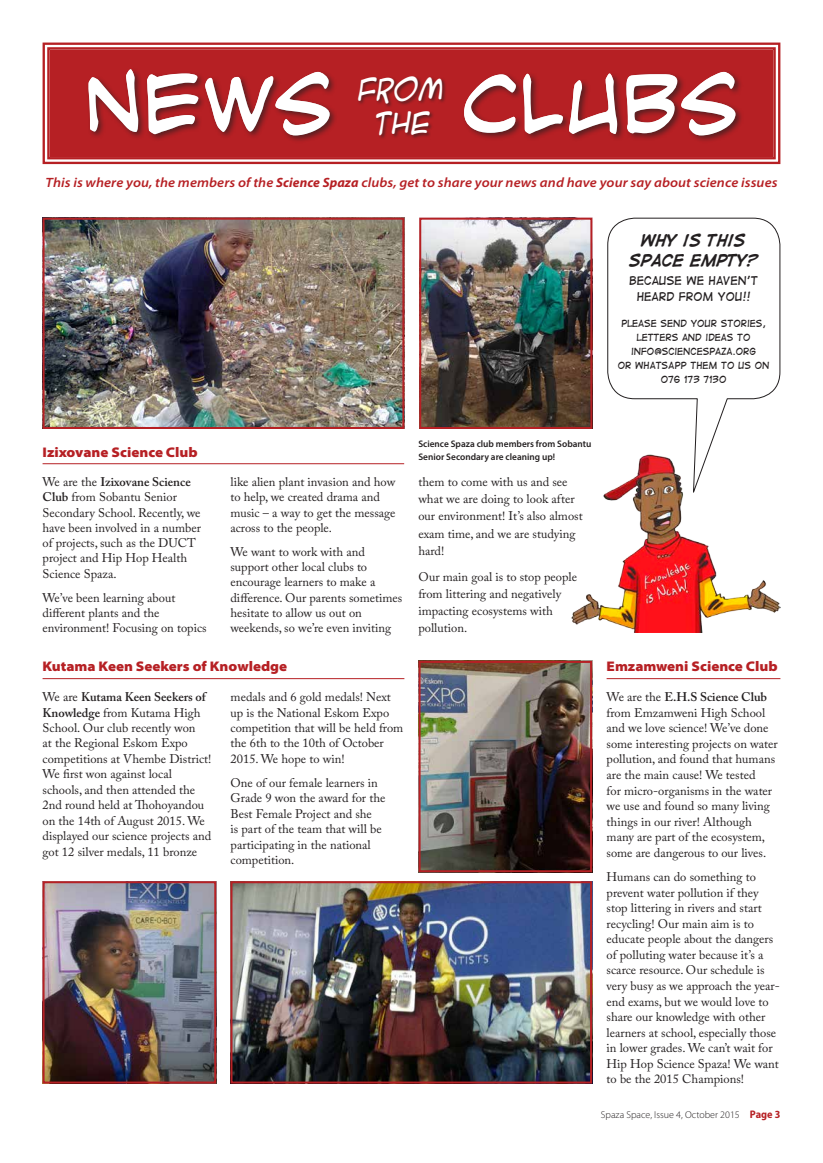
<style>
.page{position:relative;width:823px;height:1163px;background:#fff}
.page>*{position:absolute;margin:0;border:0;box-sizing:border-box;transform-origin:0 0}
.t1{font:86.4px "Smack Attack Glyphs";letter-spacing:.02em;color:#fff}
.t2{font:italic 29.2px/33.8px "ACME Secret Agent";color:#fff;text-align:center}
.t3{font:900 semi-expanded 14px "Myriad Pro";color:#b62024}
.t4{font:700 14px/20px "Digital Strip";color:#231f20;text-align:center}
.t5{font:italic 600 semi-expanded 13.5px "Myriad Pro";letter-spacing:.005em;color:#b62024}
.t6{font:12.5px/15.6px "Adobe Caslon Pro";color:#231f20}
.t7{font:11px/16px "Digital Strip";color:#231f20;text-align:center}
.t8{font:300 10px "Myriad Pro";color:#231f20}
.t9{font:600 9.5px/13px "Myriad Pro";color:#231f20}
.t10{font:9px/14px "Digital Strip";color:#231f20;text-align:center}
.s1{font-weight:700;font-stretch:normal}
.s2{font-weight:600}
.s3{font-weight:700;font-stretch:semi-condensed;font-size:11px;color:#b62024}
</style>
<div class="page">
<svg style="left:42px;top:42px;width:739px;height:123px;background:#c04145"></svg>
<div style="left:47px;top:47px;width:728px;height:112px;border:2px solid #b62024"></div>
<div style="left:86px;top:67px;width:657px;height:77px;background:#231f20;opacity:.65"></div>
<div style="left:357px;top:75px;width:89px;height:65px;background:#231f20;opacity:.65"></div>
<hr style="left:43px;top:463px;width:361px;height:1px;background:#b62024">
<hr style="left:43px;top:678px;width:361px;height:1px;background:#b62024">
<hr style="left:606px;top:678px;width:174px;height:1px;background:#b62024">
<img style="left:46px;top:884px;width:167px;height:196px">
<div style="left:43px;top:881px;width:173px;height:202px;border:2px solid #b62024"></div>
<img style="left:421px;top:663px;width:167px;height:206px">
<div style="left:418px;top:660px;width:173px;height:212px;border:2px solid #b62024"></div>
<img style="left:233px;top:884px;width:355px;height:196px">
<div style="left:230px;top:881px;width:361px;height:202px;border:2px solid #b62024"></div>
<img style="left:46px;top:221px;width:355px;height:205px">
<div style="left:43px;top:218px;width:361px;height:211px;border:2px solid #b62024"></div>
<img style="left:422px;top:221px;width:167px;height:205px">
<div style="left:419px;top:218px;width:173px;height:211px;border:2px solid #b62024"></div>
<img style="left:571px;top:493px;width:209px;height:139px">
<svg style="left:606px;top:217px;width:174px;height:281px"></svg>
<h1 class="t1" style="left:85px;top:58px;width:249px">NEwS</h1>
<h1 class="t1" style="left:461px;top:58px;width:278px">CLUBS</h1>
<h2 class="t2" style="left:358px;top:71px;width:87px">FROM<br>THE</h2>
<p class="t5" style="left:45px;top:175px;width:733px">This is where you, the members of the <span class="s1">Science Spaza</span> clubs, get to share your news and have your say about science issues</p>
<p class="t4" style="left:628px;top:231px;width:130px">WHY IS THIS<br>SPACE EMPTY?</p>
<p class="t7" style="left:629px;top:273px;width:130px">BECAUSE WE HAVEN'T<br>HEARD FROM YOU!!</p>
<p class="t10" style="left:617px;top:316px;width:153px">PLEASE SEND YOUR STORIES,<br>LETTERS AND IDEAS TO<br>INFO@SCIENCESPAZA.ORG<br>OR WHATSAPP THEM TO US ON<br>076 173 7130</p>
<p class="t3" style="left:43px;top:443px;width:156px">Izixovane Science Club</p>
<p class="t6" style="left:43px;top:474px;width:160px;line-height:15.3px">We are the <span class="s2">Izixovane Science<br>Club</span> from Sobantu Senior<br>Secondary School. Recently, we have been involved in a number of projects, such as the DUCT project and Hip Hop Health<br>Science Spaza.</p>
<p class="t6" style="left:43px;top:589px;width:165px;line-height:15.3px">We’ve been learning about different plants and the environment! Focusing on topics</p>
<p class="t6" style="left:230px;top:474px;width:166px;line-height:15.3px">like alien plant invasion and how to help, we created drama and music – a way to get the message across to the people.</p>
<p class="t6" style="left:230px;top:543px;width:173px;line-height:15.3px">We want to work with and support other local clubs to encourage learners to make a difference. Our parents sometimes hesitate to allow us out on weekends, so we’re even inviting</p>
<p class="t3" style="left:43px;top:658px;width:246px">Kutama Keen Seekers of Knowledge</p>
<p class="t6" style="left:43px;top:689px;width:170px">We are <span class="s2">Kutama Keen Seekers of<br>Knowledge</span> from Kutama High<br>School. Our club recently won<br>at the Regional Eskom Expo competitions at Vhembe District!<br>We first won against local schools, and then attended the<br>2nd round held at Thohoyandou on the 14th of August 2015. We displayed our science projects and got 12 silver medals, 11 bronze</p>
<p class="t6" style="left:230px;top:689px;width:174px">medals and 6 gold medals! Next up is the National Eskom Expo competition that will be held from the 6th to the 10th of October<br>2015. We hope to win!</p>
<p class="t6" style="left:230px;top:774px;width:156px">One of our female learners in<br>Grade 9 won the award for the<br>Best Female Project and she<br>is part of the team that will be participating in the national competition.</p>
<p class="t9" style="left:418px;top:437px;width:174px">Science Spaza club members from Sobantu<br>Senior Secondary are cleaning up!</p>
<p class="t6" style="left:418px;top:473px;width:166px;line-height:17.2px">them to come with us and see what we are doing to look after our environment! It’s also almost exam time, and we are studying hard!</p>
<p class="t6" style="left:418px;top:567px;width:160px;line-height:17.2px">Our main goal is to stop people from littering and negatively impacting ecosystems with pollution.</p>
<p class="t3" style="left:606px;top:658px;width:172px">Emzamweni Science Club</p>
<p class="t6" style="left:606px;top:689px;width:173px">We are the <span class="s2">E.H.S Science Club </span>from Emzamweni High School and we love science! We’ve done some interesting projects on water pollution, and found that humans are the main cause! We tested<br>for micro-organisms in the water we use and found so many living things in our river! Although many are part of the ecosystem, some are dangerous to our lives.</p>
<p class="t6" style="left:606px;top:868px;width:175px">Humans can do something to prevent water pollution if they stop littering in rivers and start recycling! Our main aim is to educate people about the dangers of polluting water because it’s a scarce resource. Our schedule is very busy as we approach the year&shy;end exams, but we would love to share our knowledge with other learners at school, especially those in lower grades. We can’t wait for<br>Hip Hop Science Spaza! We want to be the 2015 Champions!</p>
<p class="t8" style="left:600px;top:1108px;width:181px">Spaza Space, Issue 4, October 2015 <span class="s3">Page 3</span></p>
</div>
